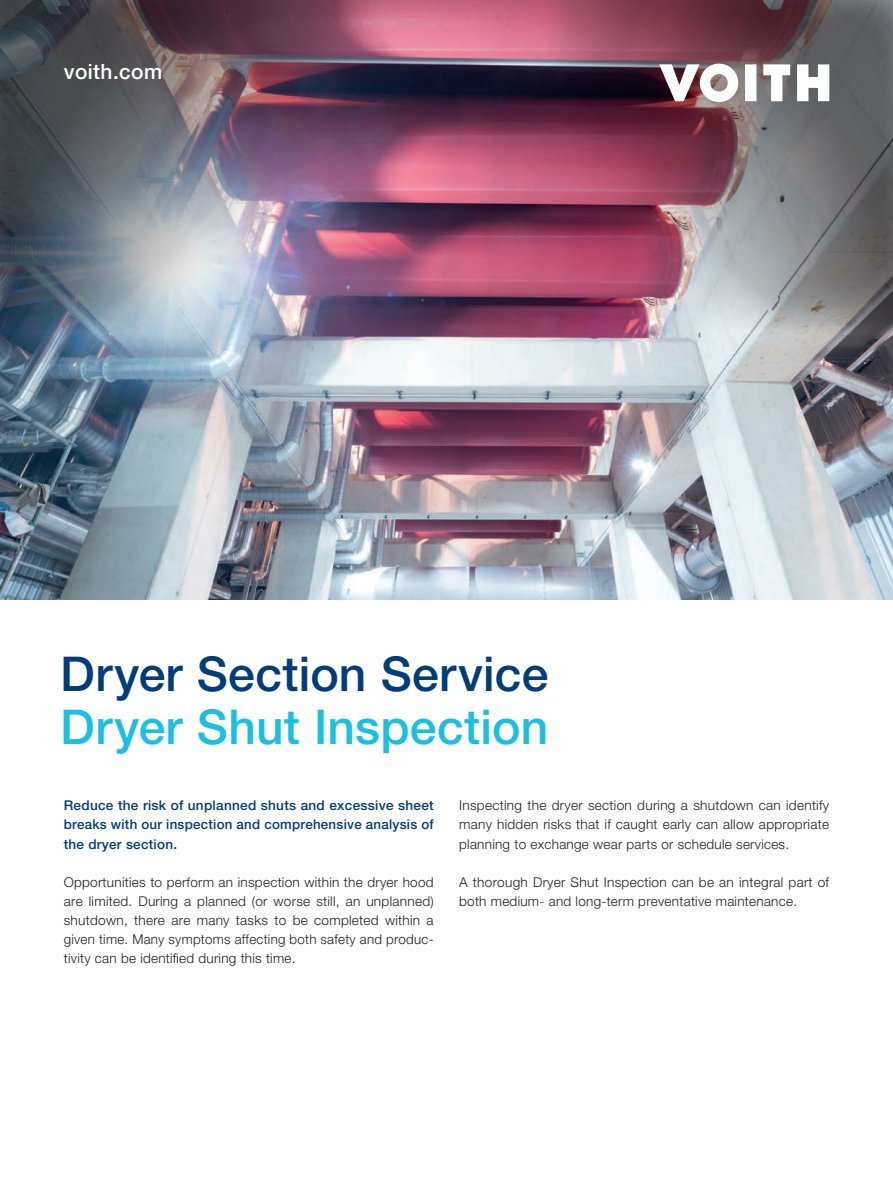
<style>
.page{position:relative;width:893px;height:1191px;background:#fff}
.page>*{position:absolute;margin:0;border:0;box-sizing:border-box;transform-origin:0 0}
.t1{font:500 48px "Helvetica Neue LT Pro";letter-spacing:.005em;color:#013c7b}
.t2{font:500 48px "Helvetica Neue LT Pro";letter-spacing:.005em;color:#1cbfdf}
.t3{font:500 21px "Helvetica Neue LT Pro";letter-spacing:.02em;color:#fff}
.t4{font:300 13.5px/19.2px "Helvetica Neue LT Pro";letter-spacing:.02em;color:#231f20;text-align:justify}
.t5{font:500 13.5px/19.2px "Helvetica Neue LT Pro";letter-spacing:.02em;color:#013c7b;text-align:justify}
</style>
<div class="page">
<img style="left:0;top:0;width:893px;height:600px">
<img style="left:0;top:0;width:347px;height:332px">
<img style="left:545px;top:0;width:348px;height:332px">
<svg style="left:659px;top:64px;width:79px;height:38px"></svg>
<svg style="left:745px;top:64px;width:11px;height:37px"></svg>
<svg style="left:763px;top:64px;width:27px;height:37px"></svg>
<svg style="left:797px;top:64px;width:32px;height:37px"></svg>
<h2 class="t3" style="left:64px;top:59px;width:100px">voith.com</h2>
<h1 class="t1" style="left:60px;top:646px;width:490px">Dryer Section Service</h1>
<h1 class="t2" style="left:60px;top:698px;width:490px">Dryer Shut Inspection</h1>
<p class="t5" style="left:64px;top:795px;width:371px">Reduce the risk of unplanned shuts and excessive sheet breaks with our inspection and comprehensive analysis of the dryer section.</p>
<p class="t4" style="left:64px;top:872px;width:371px">Opportunities to perform an inspection within the dryer hood are limited. During a planned (or worse still, an unplanned) shutdown, there are many tasks to be completed within a given time. Many symptoms affecting both safety and produc&shy;tivity can be identified during this time.</p>
<p class="t4" style="left:459px;top:795px;width:371px">Inspecting the dryer section during a shutdown can identify many hidden risks that if caught early can allow appropriate planning to exchange wear parts or schedule services.</p>
<p class="t4" style="left:459px;top:872px;width:371px">A thorough Dryer Shut Inspection can be an integral part of both medium- and long-term preventative maintenance.</p>
</div>
